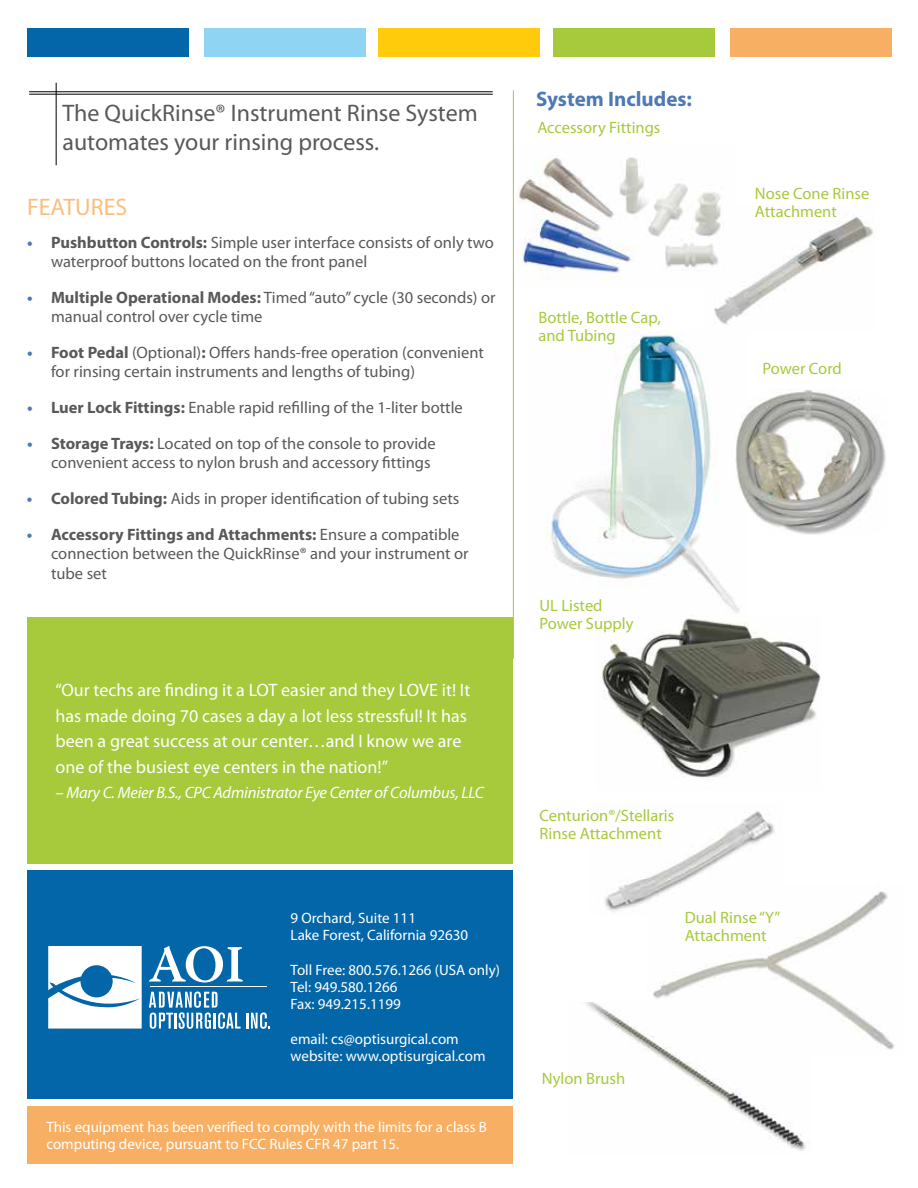
<style>
.page{position:relative;width:918px;height:1188px;background:#fff}
.page>*{position:absolute;margin:0;border:0;box-sizing:border-box;transform-origin:0 0}
.t1{font:24px/28.8px "Myriad Pro";color:#58595b}
.t2{font:24px "Myriad Pro";color:#f9bf7f}
.t3{font:700 21px "Myriad Pro";color:#4d7ab5}
.t4{font:18px/25.5px "Myriad Pro";color:#fff}
.t5{font:16.5px/19.5px "Myriad Pro";color:#58595b}
.t6{font:16.5px/18px "Myriad Pro";color:#a6ca3c}
.t7{font:italic 16.5px "Myriad Pro";letter-spacing:-.01em;color:#fff}
.t8{font:15px/17.2px "Myriad Pro";color:#fff}
.s1{font-weight:700;color:#4d7ab5}
.s2{font-weight:700}
</style>
<div class="page">
<img style="left:545px;top:330px;width:195px;height:283px">
<div style="left:27px;top:28px;width:162px;height:29px;background:#0366a9"></div>
<div style="left:205px;top:28px;width:161px;height:29px;background:#8fd5f3"></div>
<div style="left:379px;top:28px;width:161px;height:29px;background:#ffcb0b"></div>
<div style="left:554px;top:28px;width:161px;height:29px;background:#a6ca3c"></div>
<div style="left:27px;top:618px;width:486px;height:246px;background:#a6ca3c"></div>
<div style="left:730px;top:28px;width:162px;height:29px;background:#f7b063"></div>
<hr style="left:56px;top:83px;width:1px;height:82px;background:#000">
<hr style="left:513px;top:90px;width:1px;height:569px;background:#a6ca3c">
<hr style="left:29px;top:91px;width:464px;height:1px;background:#000">
<hr style="left:29px;top:94px;width:464px;height:1px;background:#000">
<img style="left:705px;top:216px;width:169px;height:115px">
<img style="left:602px;top:618px;width:219px;height:160px">
<div style="left:27px;top:870px;width:486px;height:229px;background:#0366a9"></div>
<div style="left:27px;top:1106px;width:486px;height:57px;background:#f7b063"></div>
<img style="left:517px;top:155px;width:218px;height:133px">
<svg style="left:48px;top:946px;width:94px;height:83px"></svg>
<svg style="left:149px;top:946px;width:94px;height:37px"></svg>
<hr style="left:150px;top:987px;width:117px;height:1px;background:#fff">
<svg style="left:149px;top:992px;width:121px;height:37px"></svg>
<img style="left:653px;top:891px;width:242px;height:159px">
<img style="left:585px;top:1002px;width:226px;height:149px">
<svg style="left:731px;top:379px;width:9px;height:174px"></svg>
<img style="left:731px;top:388px;width:155px;height:147px">
<img style="left:605px;top:811px;width:178px;height:105px">
<h1 class="t1" style="left:62px;top:99px;width:417px">The QuickRinse® Instrument Rinse System automates your rinsing process.</h1>
<h1 class="t2" style="left:27px;top:194px;width:102px">FEATURES</h1>
<p class="t5" style="left:51px;top:233px;width:444px;text-indent:-24px"><span class="s1">•</span> <span class="s2">Pushbutton Controls:</span> Simple user interface consists of only two waterproof buttons located on the front panel</p>
<p class="t5" style="left:51px;top:288px;width:446px;text-indent:-24px"><span class="s1">•</span> <span class="s2">Multiple Operational Modes:</span> Timed “auto” cycle (30 seconds) or manual control over cycle time</p>
<p class="t5" style="left:51px;top:343px;width:434px;text-indent:-24px"><span class="s1">•</span> <span class="s2">Foot Pedal</span> (Optional)<span class="s2">:</span> Offers hands-free operation (convenient for rinsing certain instruments and lengths of tubing)</p>
<p class="t5" style="left:27px;top:398px;width:437px"><span class="s1">•</span> <span class="s2">Luer Lock Fittings:</span> Enable rapid refilling of the 1-liter bottle</p>
<p class="t5" style="left:51px;top:434px;width:386px;text-indent:-24px"><span class="s1">•</span> <span class="s2">Storage Trays:</span> Located on top of the console to provide convenient access to nylon brush and accessory fittings</p>
<p class="t5" style="left:27px;top:489px;width:434px"><span class="s1">•</span> <span class="s2">Colored Tubing:</span> Aids in proper identification of tubing sets</p>
<p class="t5" style="left:51px;top:525px;width:419px;text-indent:-24px"><span class="s1">•</span> <span class="s2">Accessory Fittings and Attachments:</span> Ensure a compatible connection between the QuickRinse® and your instrument or tube set</p>
<p class="t4" style="left:56px;top:678px;width:417px">“Our techs are finding it a LOT easier and they LOVE it! It has made doing 70 cases a day a lot less stressful! It has been a great success at our center…and I know we are one of the busiest eye centers in the nation!”</p>
<p class="t7" style="left:56px;top:783px;width:430px">– Mary C. Meier B.S., CPC Administrator Eye Center of Columbus, LLC</p>
<p class="t8" style="left:291px;top:909px;width:179px">9 Orchard, Suite 111<br>Lake Forest, California 92630</p>
<p class="t8" style="left:291px;top:961px;width:211px">Toll Free: 800.576.1266 (USA only)<br>Tel: 949.580.1266<br>Fax: 949.215.1199</p>
<p class="t8" style="left:291px;top:1030px;width:196px">email: cs@optisurgical.com website: www.optisurgical.com</p>
<p class="t8" style="left:46px;top:1118px;width:442px">This equipment has been verified to comply with the limits for a class B computing device, pursuant to FCC Rules CFR 47 part 15.</p>
<p class="t3" style="left:536px;top:87px;width:157px">System Includes:</p>
<p class="t6" style="left:537px;top:119px;width:125px">Accessory Fittings</p>
<p class="t6" style="left:538px;top:309px;width:124px">Bottle, Bottle Cap, and Tubing</p>
<p class="t6" style="left:755px;top:184px;width:116px">Nose Cone Rinse<br>Attachment</p>
<p class="t6" style="left:762px;top:360px;width:81px">Power Cord</p>
<p class="t6" style="left:540px;top:596px;width:96px">UL Listed<br>Power Supply</p>
<p class="t6" style="left:540px;top:807px;width:136px">Centurion®/Stellaris<br>Rinse Attachment</p>
<p class="t6" style="left:542px;top:1070px;width:85px">Nylon Brush</p>
<p class="t6" style="left:685px;top:909px;width:97px">Dual Rinse “Y”<br>Attachment</p>
</div>
